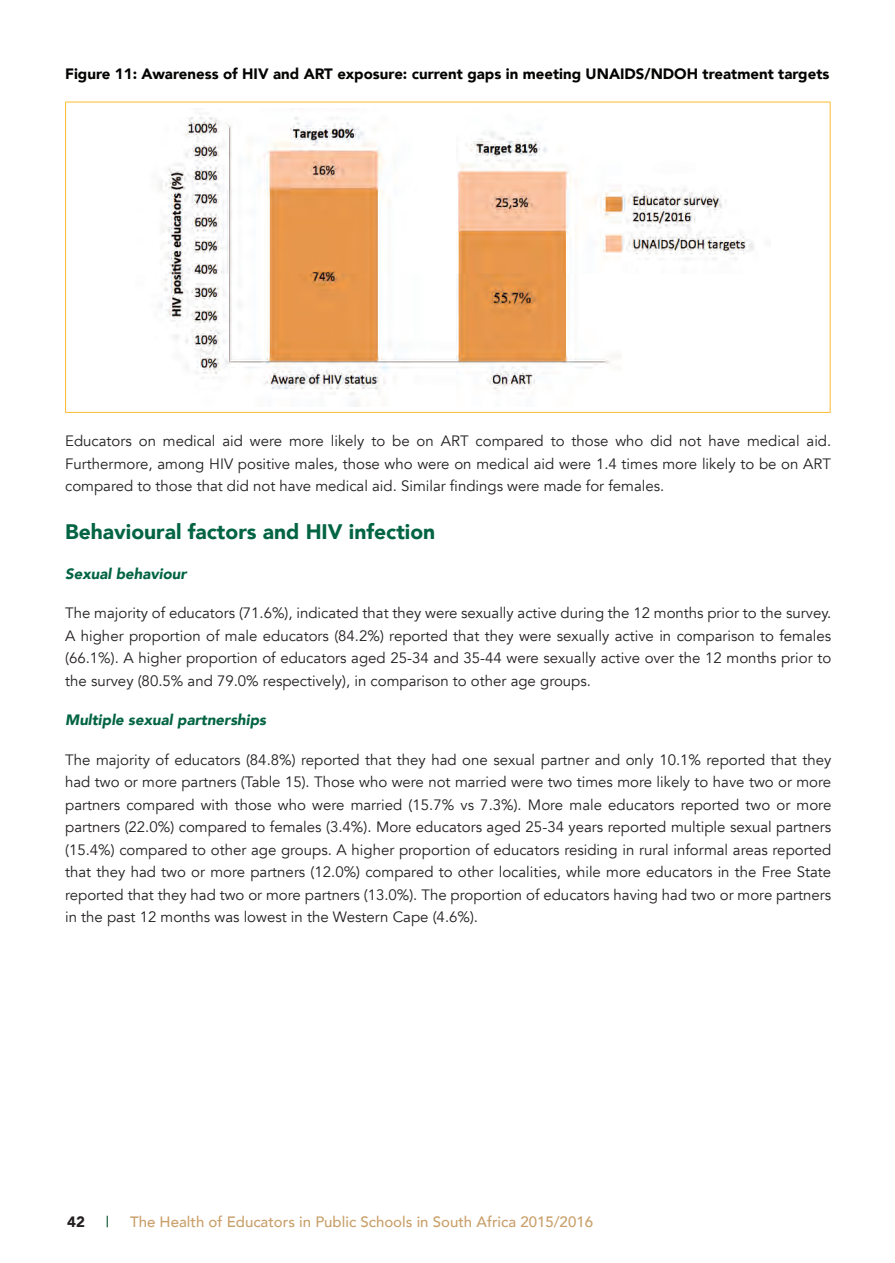
<style>
.page{position:relative;width:895px;height:1263px;background:#fff}
.page>*{position:absolute;margin:0;border:0;box-sizing:border-box;transform-origin:0 0}
.t1{font:900 21px "Avenir";color:#026442}
.t2{font:15px/22.5px "Avenir";color:#231f20;text-align:justify}
.t3{font:900 15px "Avenir";color:#040503}
.t4{font:500 15px "Avenir";color:#c9a06a}
.t5{font:italic 900 15px "Avenir";color:#026442}
.t6{font:900 15px "Avenir";color:#231f20}
.t7{font:500 15px "Avenir";color:#08552e}
</style>
<div class="page">
<hr style="left:65px;top:102px;width:1px;height:310px;background:#fdbb2e">
<hr style="left:65px;top:102px;width:765px;height:1px;background:#fdbb2e">
<hr style="left:829px;top:102px;width:1px;height:310px;background:#fdbb2e">
<hr style="left:65px;top:412px;width:765px;height:1px;background:#fdbb2e">
<img style="left:159px;top:108px;width:595px;height:298px">
<p class="t3" style="left:65px;top:61px;width:765px">Figure 11: Awareness of HIV and ART exposure: current gaps in meeting UNAIDS/NDOH treatment targets</p>
<p class="t2" style="left:65px;top:430px;width:767px">Educators on medical aid were more likely to be on ART compared to those who did not have medical aid.<br>Furthermore, among HIV positive males, those who were on medical aid were 1.4 times more likely to be on ART compared to those that did not have medical aid. Similar findings were made for females.</p>
<h1 class="t1" style="left:65px;top:514px;width:371px">Behavioural factors and HIV infection</h1>
<p class="t5" style="left:65px;top:561px;width:123px">Sexual behaviour</p>
<p class="t2" style="left:65px;top:602px;width:767px">The majority of educators (71.6%), indicated that they were sexually active during the 12 months prior to the survey.<br>A higher proportion of male educators (84.2%) reported that they were sexually active in comparison to females (66.1%). A higher proportion of educators aged 25-34 and 35-44 were sexually active over the 12 months prior to the survey (80.5% and 79.0% respectively), in comparison to other age groups.</p>
<p class="t5" style="left:65px;top:708px;width:202px">Multiple sexual partnerships</p>
<p class="t2" style="left:65px;top:749px;width:767px">The majority of educators (84.8%) reported that they had one sexual partner and only 10.1% reported that they had two or more partners (Table 15). Those who were not married were two times more likely to have two or more partners compared with those who were married (15.7% vs 7.3%). More male educators reported two or more partners (22.0%) compared to females (3.4%). More educators aged 25-34 years reported multiple sexual partners (15.4%) compared to other age groups. A higher proportion of educators residing in rural informal areas reported that they had two or more partners (12.0%) compared to other localities, while more educators in the Free State reported that they had two or more partners (13.0%). The proportion of educators having had two or more partners in the past 12 months was lowest in the Western Cape (4.6%).</p>
<p class="t6" style="left:67px;top:1209px;width:19px">42</p>
<p class="t7" style="left:106px;top:1208px;width:5px">|</p>
<p class="t4" style="left:130px;top:1208px;width:464px">The Health of Educators in Public Schools in South Africa 2015/2016</p>
</div>
